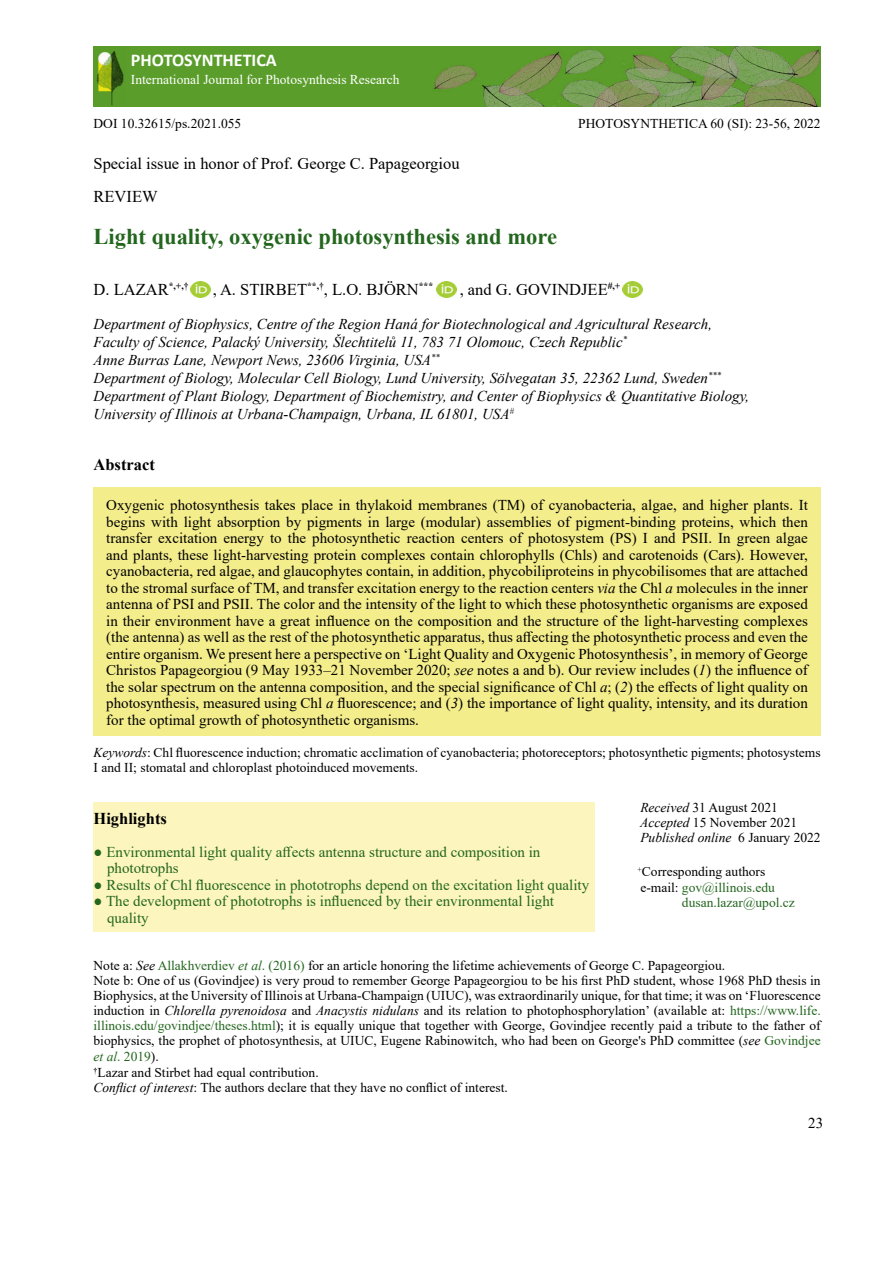
<style>
.page{position:relative;width:893px;height:1263px;background:#fff}
.page>*{position:absolute;margin:0;border:0;box-sizing:border-box;transform-origin:0 0}
.t1{font:700 22.5px "Times New Roman";color:#23661e}
.t2{font:700 18px "Calibri";color:#fff}
.t3{font:16.5px/33px "Times New Roman";color:#000}
.t4{font:700 16.5px "Times New Roman";color:#000}
.t5{font:15px/16.5px "Times New Roman";color:#000;text-align:justify}
.t6{font:italic 15px/18px "Times New Roman";color:#000}
.t7{font:15px/16.5px "Times New Roman";color:#23661e}
.t8{font:13.5px/15.3px "Times New Roman";color:#000}
.t9{font:13.5px "Times New Roman";color:#fff}
.t10{font:13.5px "Times New Roman";color:#23661e}
.s1{font-style:italic}
.s2{color:#000}
.s3{color:#23661e}
.s4{font-style:italic;color:#23661e}
</style>
<div class="page">
<img style="left:126px;top:47px;width:695px;height:59px">
<img style="left:94px;top:47px;width:32px;height:59px">
<div style="left:94px;top:487px;width:727px;height:249px;background:#f4ed8c"></div>
<img style="left:436px;top:281px;width:20px;height:16px">
<img style="left:190px;top:281px;width:20px;height:16px">
<img style="left:622px;top:281px;width:20px;height:16px">
<div style="left:94px;top:802px;width:501px;height:130px;background:#fcf6be"></div>
<p class="t2" style="left:131px;top:47px;width:147px">PHOTOSYNTHETICA</p>
<p class="t9" style="left:131px;top:70px;width:270px">International Journal for Photosynthesis Research</p>
<p class="t8" style="left:94px;top:116px;width:149px">DOI 10.32615/ps.2021.055</p>
<p class="t8" style="left:578px;top:116px;width:244px">PHOTOSYNTHETICA 60 (SI): 23-56, 2022</p>
<p class="t3" style="left:94px;top:146px;width:367px">Special issue in honor of Prof. George C. Papageorgiou<br>REVIEW</p>
<h1 class="t1" style="left:94px;top:220px;width:465px">Light quality, oxygenic photosynthesis and more</h1>
<p class="t3" style="left:94px;top:272px;width:97px">D. LAZAR<sup>*,+,†</sup></p>
<p class="t3" style="left:213px;top:272px;width:222px">, A. STIRBET<sup>**,†</sup>, L.O. BJÖRN<sup>***</sup></p>
<p class="t3" style="left:460px;top:272px;width:162px">, and G. GOVINDJEE<sup>#,+</sup></p>
<p class="t6" style="left:94px;top:315px;width:657px">Department of Biophysics, Centre of the Region Haná for Biotechnological and Agricultural Research, Faculty of Science, Palacký University, Šlechtitelů 11, 783 71 Olomouc, Czech Republic<sup>*<br></sup>Anne Burras Lane, Newport News, 23606 Virginia, USA<sup>**<br></sup>Department of Biology, Molecular Cell Biology, Lund University, Sölvegatan 35, 22362 Lund, Sweden<sup>*** </sup>Department of Plant Biology, Department of Biochemistry, and Center of Biophysics &amp; Quantitative Biology, University of Illinois at Urbana-Champaign, Urbana, IL 61801, USA<sup>#</sup></p>
<p class="t4" style="left:94px;top:453px;width:63px">Abstract</p>
<p class="t5" style="left:106px;top:496px;width:703px">Oxygenic photosynthesis takes place in thylakoid membranes (TM) of cyanobacteria, algae, and higher plants. It begins with light absorption by pigments in large (modular) assemblies of pigment-binding proteins, which then transfer excitation energy to the photosynthetic reaction centers of photosystem (PS) I and PSII. In green algae and plants, these light-harvesting protein complexes contain chlorophylls (Chls) and carotenoids (Cars). However, cyanobacteria, red algae, and glaucophytes contain, in addition, phycobiliproteins in phycobilisomes that are attached to the stromal surface of TM, and transfer excitation energy to the reaction centers <span class="s1">via</span> the Chl <span class="s1">a</span> molecules in the inner antenna of PSI and PSII. The color and the intensity of the light to which these photosynthetic organisms are exposed in their environment have a great influence on the composition and the structure of the light-harvesting complexes (the antenna) as well as the rest of the photosynthetic apparatus, thus affecting the photosynthetic process and even the entire organism. We present here a perspective on ‘Light Quality and Oxygenic Photosynthesis’, in memory of George Christos Papageorgiou (9 May 1933–21 November 2020; <span class="s1">see</span> notes a and b). Our review includes (<span class="s1">1</span>) the influence of the solar spectrum on the antenna composition, and the special significance of Chl <span class="s1">a</span>; (<span class="s1">2</span>) the effects of light quality on photosynthesis, measured using Chl <span class="s1">a</span> fluorescence; and (<span class="s1">3</span>) the importance of light quality, intensity, and its duration for the optimal growth of photosynthetic organisms.</p>
<p class="t8" style="left:94px;top:744px;width:729px"><span class="s1">Keywords</span>: Chl fluorescence induction; chromatic acclimation of cyanobacteria; photoreceptors; photosynthetic pigments; photosystems<br>I and II; stomatal and chloroplast photoinduced movements.</p>
<p class="t4" style="left:94px;top:806px;width:75px">Highlights</p>
<p class="t7" style="left:107px;top:843px;width:435px;text-indent:-13px">● Environmental light quality affects antenna structure and composition in phototrophs</p>
<p class="t7" style="left:94px;top:876px;width:497px">● Results of Chl fluorescence in phototrophs depend on the excitation light quality</p>
<p class="t7" style="left:107px;top:892px;width:448px;text-indent:-14px">● The development of phototrophs is influenced by their environmental light quality</p>
<p class="t8" style="left:640px;top:799px;width:182px"><span class="s1">Received</span> 31 August 2021<br><span class="s1">Accepted</span> 15 November 2021<br><span class="s1">Published online</span> 6 January 2022</p>
<p class="t8" style="left:637px;top:863px;width:129px"><sup>+</sup>Corresponding authors</p>
<p class="t10" style="left:640px;top:878px;width:136px"><span class="s2">e-mail:</span> gov@illinois.edu</p>
<p class="t10" style="left:682px;top:893px;width:114px">dusan.lazar@upol.cz</p>
<p class="t8" style="left:94px;top:957px;width:729px">Note a: <span class="s1">See</span> <span class="s3">Allakhverdiev</span> <span class="s4">et al</span><span class="s3">. (2016)</span> for an article honoring the lifetime achievements of George C. Papageorgiou.<br>Note b: One of us (Govindjee) is very proud to remember George Papageorgiou to be his first PhD student, whose 1968 PhD thesis in Biophysics, at the University of Illinois at Urbana-Champaign (UIUC), was extraordinarily unique, for that time; it was on ‘Fluorescence induction in <span class="s1">Chlorella pyrenoidosa</span> and <span class="s1">Anacystis nidulans</span> and its relation to photophosphorylation’ (available at: <span class="s3">https://www.life. illinois.edu/govindjee/theses.html</span>); it is equally unique that together with George, Govindjee recently paid a tribute to the father of biophysics, the prophet of photosynthesis, at UIUC, Eugene Rabinowitch, who had been on George's PhD committee (<span class="s1">see</span> <span class="s3">Govindjee </span><span class="s4">et al</span><span class="s3">. 2019</span>).<br><sup>†</sup>Lazar and Stirbet had equal contribution.<br><span class="s1">Conflict of interest</span>: The authors declare that they have no conflict of interest.</p>
<p class="t5" style="left:808px;top:1114px;width:16px">23</p>
</div>
